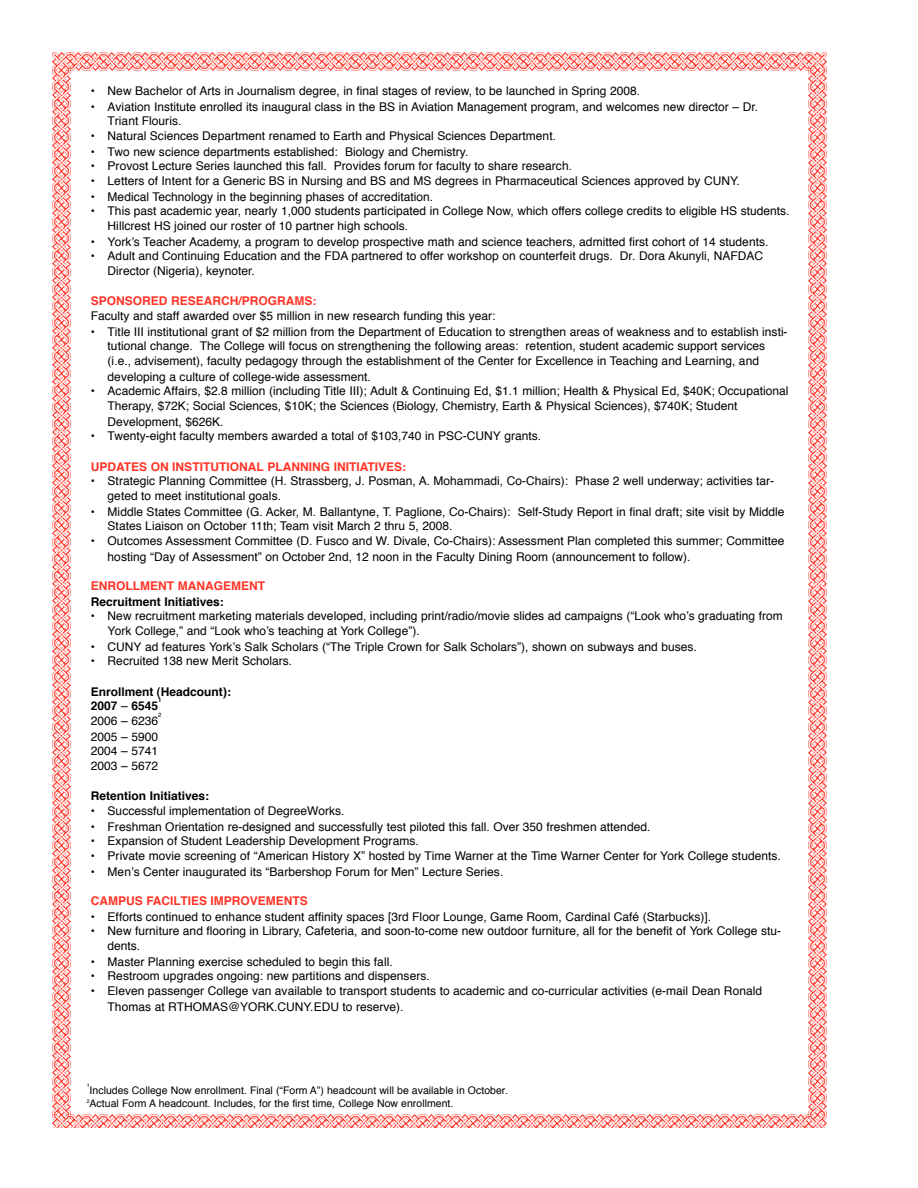
<style>
.page{position:relative;width:918px;height:1188px;background:#fff}
.page>*{position:absolute;margin:0;border:0;box-sizing:border-box;transform-origin:0 0}
.t1{font:12px/15.1px "Helvetica";color:#000}
.t2{font:700 12px "Helvetica";color:#ff3326}
.t3{font:700 12px/14.7px "Helvetica";color:#000}
.t4{font:10.5px/12.6px "Helvetica";color:#000}
.t5{font:700 6px "Helvetica";color:#000}
.t6{font:6px "Helvetica";color:#000}
.t7{font:5.25px "Helvetica";color:#000}
.s1{font-weight:400}
</style>
<div class="page">
<img style="left:53px;top:53px;width:774px;height:18px">
<img style="left:809px;top:71px;width:18px;height:1057px">
<img style="left:53px;top:1115px;width:756px;height:13px">
<img style="left:53px;top:71px;width:18px;height:1044px">
<p class="t1" style="left:91px;top:85px;width:551px">• New Bachelor of Arts in Journalism degree, in final stages of review, to be launched in Spring 2008.</p>
<p class="t1" style="left:108px;top:100px;width:652px;line-height:14.7px;text-indent:-17px">• Aviation Institute enrolled its inaugural class in the BS in Aviation Management program, and welcomes new director – Dr.<br>Triant Flouris.</p>
<p class="t1" style="left:91px;top:130px;width:467px">• Natural Sciences Department renamed to Earth and Physical Sciences Department.</p>
<p class="t1" style="left:91px;top:145px;width:379px">• Two new science departments established: Biology and Chemistry.</p>
<p class="t1" style="left:91px;top:159px;width:483px">• Provost Lecture Series launched this fall. Provides forum for faculty to share research.</p>
<p class="t1" style="left:91px;top:175px;width:651px">• Letters of Intent for a Generic BS in Nursing and BS and MS degrees in Pharmaceutical Sciences approved by CUNY.</p>
<p class="t1" style="left:91px;top:190px;width:344px">• Medical Technology in the beginning phases of accreditation.</p>
<p class="t1" style="left:108px;top:204px;width:683px;text-indent:-17px">• This past academic year, nearly 1,000 students participated in College Now, which offers college credits to eligible HS students.<br>Hillcrest HS joined our roster of 10 partner high schools.</p>
<p class="t1" style="left:91px;top:235px;width:679px">• York’s Teacher Academy, a program to develop prospective math and science teachers, admitted first cohort of 14 students.</p>
<p class="t1" style="left:108px;top:249px;width:657px;text-indent:-17px">• Adult and Continuing Education and the FDA partnered to offer workshop on counterfeit drugs. Dr. Dora Akunyli, NAFDAC<br>Director (Nigeria), keynoter.</p>
<p class="t2" style="left:91px;top:296px;width:227px">SPONSORED RESEARCH/PROGRAMS:</p>
<p class="t1" style="left:91px;top:310px;width:406px">Faculty and staff awarded over $5 million in new research funding this year:</p>
<p class="t1" style="left:108px;top:325px;width:681px;text-indent:-17px">• Title III institutional grant of $2 million from the Department of Education to strengthen areas of weakness and to establish insti&shy;tutional change. The College will focus on strengthening the following areas: retention, student academic support services (i.e., advisement), faculty pedagogy through the establishment of the Center for Excellence in Teaching and Learning, and developing a culture of college-wide assessment.</p>
<p class="t1" style="left:108px;top:384px;width:682px;text-indent:-17px">• Academic Affairs, $2.8 million (including Title III); Adult &amp; Continuing Ed, $1.1 million; Health &amp; Physical Ed, $40K; Occupational<br>Therapy, $72K; Social Sciences, $10K; the Sciences (Biology, Chemistry, Earth &amp; Physical Sciences), $740K; Student<br>Development, $626K.</p>
<p class="t1" style="left:91px;top:429px;width:452px">• Twenty-eight faculty members awarded a total of $103,740 in PSC-CUNY grants.</p>
<p class="t2" style="left:91px;top:461px;width:317px">UPDATES ON INSTITUTIONAL PLANNING INITIATIVES:</p>
<p class="t1" style="left:108px;top:474px;width:668px;text-indent:-17px">• Strategic Planning Committee (H. Strassberg, J. Posman, A. Mohammadi, Co-Chairs): Phase 2 well underway; activities tar&shy;geted to meet institutional goals.</p>
<p class="t1" style="left:108px;top:505px;width:678px;line-height:14.7px;text-indent:-17px">• Middle States Committee (G. Acker, M. Ballantyne, T. Paglione, Co-Chairs): Self-Study Report in final draft; site visit by Middle<br>States Liaison on October 11th; Team visit March 2 thru 5, 2008.</p>
<p class="t1" style="left:108px;top:535px;width:678px;text-indent:-17px">• Outcomes Assessment Committee (D. Fusco and W. Divale, Co-Chairs): Assessment Plan completed this summer; Committee hosting “Day of Assessment” on October 2nd, 12 noon in the Faculty Dining Room (announcement to follow).</p>
<p class="t2" style="left:91px;top:581px;width:176px">ENROLLMENT MANAGEMENT</p>
<p class="t3" style="left:91px;top:595px;width:135px">Recruitment Initiatives:</p>
<p class="t1" style="left:108px;top:609px;width:677px;text-indent:-17px">• New recruitment marketing materials developed, including print/radio/movie slides ad campaigns (“Look who’s graduating from<br>York College,” and “Look who’s teaching at York College”).</p>
<p class="t1" style="left:91px;top:640px;width:608px">• CUNY ad features York’s Salk Scholars (“The Triple Crown for Salk Scholars”), shown on subways and buses.</p>
<p class="t1" style="left:91px;top:654px;width:203px">• Recruited 138 new Merit Scholars.</p>
<p class="t3" style="left:91px;top:685px;width:142px">Enrollment (Headcount):<br>2007 <span class="s1">–</span> 6545</p>
<p class="t5" style="left:158px;top:697px;width:5px">1</p>
<p class="t6" style="left:158px;top:712px;width:5px">2</p>
<p class="t1" style="left:91px;top:715px;width:69px">2006 – 6236</p>
<p class="t1" style="left:91px;top:730px;width:69px;text-align:justify">2005 – 5900<br>2004 – 5741<br>2003 – 5672</p>
<p class="t3" style="left:91px;top:790px;width:120px">Retention Initiatives:</p>
<p class="t1" style="left:91px;top:805px;width:255px">• Successful implementation of DegreeWorks.</p>
<p class="t1" style="left:91px;top:820px;width:561px">• Freshman Orientation re-designed and successfully test piloted this fall. Over 350 freshmen attended.</p>
<p class="t1" style="left:91px;top:834px;width:329px">• Expansion of Student Leadership Development Programs.</p>
<p class="t1" style="left:91px;top:850px;width:692px">• Private movie screening of “American History X” hosted by Time Warner at the Time Warner Center for York College students.</p>
<p class="t1" style="left:91px;top:865px;width:414px">• Men’s Center inaugurated its “Barbershop Forum for Men” Lecture Series.</p>
<p class="t2" style="left:91px;top:896px;width:219px">CAMPUS FACILTIES IMPROVEMENTS</p>
<p class="t1" style="left:91px;top:910px;width:622px">• Efforts continued to enhance student affinity spaces [3rd Floor Lounge, Game Room, Cardinal Café (Starbucks)].</p>
<p class="t1" style="left:108px;top:924px;width:675px;text-indent:-17px">• New furniture and flooring in Library, Cafeteria, and soon-to-come new outdoor furniture, all for the benefit of York College stu&shy;dents.</p>
<p class="t1" style="left:91px;top:955px;width:303px">• Master Planning exercise scheduled to begin this fall.</p>
<p class="t1" style="left:91px;top:969px;width:340px">• Restroom upgrades ongoing: new partitions and dispensers.</p>
<p class="t1" style="left:108px;top:985px;width:656px;text-indent:-17px">• Eleven passenger College van available to transport students to academic and co-curricular activities (e-mail Dean Ronald<br>Thomas at RTHOMAS@YORK.CUNY.EDU to reserve).</p>
<p class="t7" style="left:87px;top:1083px;width:4px">1</p>
<p class="t4" style="left:87px;top:1085px;width:423px">Includes College Now enrollment. Final (“Form A”) headcount will be available in October.<br><sup>2</sup>Actual Form A headcount. Includes, for the first time, College Now enrollment.</p>
</div>
